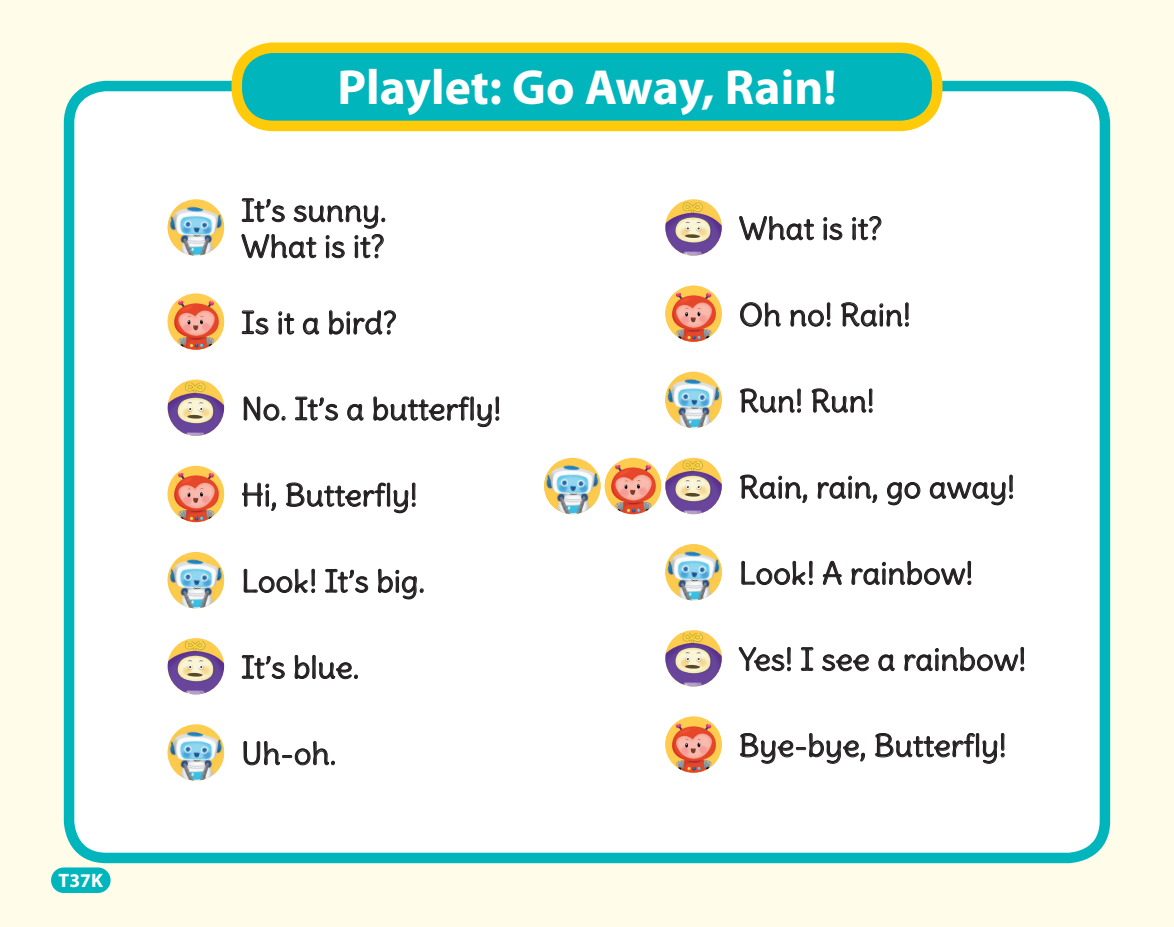
<style>
.page{position:relative;width:1174px;height:927px;background:#fffde9}
.page>*{position:absolute;margin:0;border:0;box-sizing:border-box;transform-origin:0 0}
.t1{font:700 49.5px "Myriad Pro";color:#fff}
.t2{font:30px/36px "HDM Delius";color:#231f20;scale:1.05 1}
.t3{font:700 19.5px "Myriad Pro";color:#fff}
</style>
<div class="page">
<div style="left:64px;top:81px;width:1046px;height:782px;background:#fff"></div>
<svg style="left:168px;top:552px;width:56px;height:56px;background:#bdc6ad"></svg>
<img style="left:168px;top:559px;width:9px;height:20px">
<svg style="left:168px;top:724px;width:56px;height:57px"></svg>
<img style="left:168px;top:744px;width:56px;height:37px">
<svg style="left:243px;top:741px;width:92px;height:24px;background:#d5d4d4"></svg>
<svg style="left:231px;top:43px;width:711px;height:88px;background:#43bc91"></svg>
<svg style="left:241px;top:198px;width:144px;height:61px;background:#dbdada"></svg>
<svg style="left:168px;top:199px;width:56px;height:57px"></svg>
<img style="left:168px;top:219px;width:56px;height:37px">
<svg style="left:242px;top:310px;width:26px;height:24px"></svg>
<svg style="left:278px;top:311px;width:16px;height:23px"></svg>
<svg style="left:303px;top:318px;width:16px;height:16px"></svg>
<svg style="left:329px;top:310px;width:67px;height:25px;background:#cdcccc"></svg>
<svg style="left:168px;top:293px;width:56px;height:57px;background:#e8905d"></svg>
<svg style="left:169px;top:301px;width:8px;height:13px"></svg>
<svg style="left:168px;top:466px;width:56px;height:56px;background:#e88f5c"></svg>
<img style="left:168px;top:473px;width:9px;height:14px">
<svg style="left:242px;top:396px;width:227px;height:204px;background:#f0f0f0"></svg>
<div style="left:470px;top:397px;width:3px;height:23px;border:1px solid #231f20"></div>
<svg style="left:477px;top:396px;width:22px;height:31px"></svg>
<img style="left:168px;top:382px;width:56px;height:54px">
<svg style="left:242px;top:655px;width:43px;height:24px"></svg>
<svg style="left:294px;top:655px;width:15px;height:24px"></svg>
<div style="left:312px;top:655px;width:3px;height:24px;border:1px solid #231f20"></div>
<svg style="left:319px;top:662px;width:39px;height:17px"></svg>
<svg style="left:168px;top:638px;width:56px;height:56px;background:#b09391"></svg>
<img style="left:168px;top:641px;width:15px;height:23px">
<svg style="left:739px;top:216px;width:75px;height:24px;background:#cdcccc"></svg>
<svg style="left:823px;top:217px;width:19px;height:23px"></svg>
<svg style="left:852px;top:216px;width:29px;height:25px"></svg>
<svg style="left:665px;top:199px;width:57px;height:57px;background:#af9291"></svg>
<img style="left:666px;top:202px;width:15px;height:18px">
<svg style="left:738px;top:647px;width:53px;height:24px"></svg>
<svg style="left:801px;top:647px;width:12px;height:24px"></svg>
<svg style="left:822px;top:654px;width:47px;height:17px"></svg>
<svg style="left:878px;top:654px;width:17px;height:17px"></svg>
<svg style="left:904px;top:647px;width:120px;height:24px;background:#cecdce"></svg>
<svg style="left:665px;top:630px;width:57px;height:57px;background:#b09392"></svg>
<img style="left:665px;top:633px;width:16px;height:23px">
<svg style="left:740px;top:302px;width:41px;height:25px"></svg>
<svg style="left:790px;top:302px;width:40px;height:25px"></svg>
<svg style="left:841px;top:302px;width:68px;height:62px;background:#eae9ea"></svg>
<div style="left:665px;top:285px;width:57px;height:57px;background:#fecc4e;border-radius:50%"></div>
<img style="left:665px;top:293px;width:57px;height:49px">
<svg style="left:740px;top:733px;width:125px;height:31px;background:#d7d6d6"></svg>
<svg style="left:875px;top:733px;width:100px;height:24px;background:#cbcaca"></svg>
<div style="left:976px;top:733px;width:3px;height:24px;border:1px solid #231f20"></div>
<svg style="left:982px;top:733px;width:23px;height:31px"></svg>
<svg style="left:665px;top:716px;width:57px;height:57px;background:#e8925e"></svg>
<img style="left:665px;top:723px;width:10px;height:17px">
<svg style="left:665px;top:372px;width:57px;height:56px"></svg>
<img style="left:665px;top:391px;width:57px;height:37px">
<svg style="left:740px;top:388px;width:61px;height:62px;background:#ebeaea"></svg>
<svg style="left:811px;top:388px;width:62px;height:62px;background:#ebebeb"></svg>
<svg style="left:665px;top:544px;width:57px;height:56px"></svg>
<img style="left:665px;top:564px;width:57px;height:36px">
<svg style="left:740px;top:474px;width:273px;height:111px;background:#eee"></svg>
<img style="left:544px;top:461px;width:56px;height:53px">
<svg style="left:605px;top:458px;width:56px;height:56px;background:#e78f5d"></svg>
<img style="left:605px;top:465px;width:9px;height:17px">
<img style="left:665px;top:461px;width:57px;height:53px">
<div style="left:51px;top:867px;width:60px;height:26px;background:#00b6bc;border-radius:13px"></div>
<p class="t3" style="left:59px;top:867px;width:46px">T37K</p>
<h1 class="t1" style="left:337px;top:55px;width:501px">Playlet: Go Away, Rain!</h1>
<p class="t2" style="left:241px;top:193px;width:140px">It’s sunny.<br>What is it?</p>
<p class="t2" style="left:241px;top:305px;width:150px">Is it a bird?</p>
<p class="t2" style="left:241px;top:391px;width:249px">No. It’s a butterfly!</p>
<p class="t2" style="left:241px;top:477px;width:170px">Hi, Butterfly!</p>
<p class="t2" style="left:241px;top:563px;width:177px">Look! It’s big.</p>
<p class="t2" style="left:241px;top:649px;width:114px">It’s blue.</p>
<p class="t2" style="left:241px;top:736px;width:92px">Uh-oh.</p>
<p class="t2" style="left:739px;top:211px;width:138px">What is it?</p>
<p class="t2" style="left:739px;top:297px;width:165px">Oh no! Rain!</p>
<p class="t2" style="left:739px;top:383px;width:131px">Run! Run!</p>
<p class="t2" style="left:739px;top:469px;width:264px">Rain, rain, go away!</p>
<p class="t2" style="left:739px;top:555px;width:225px">Look! A rainbow!</p>
<p class="t2" style="left:739px;top:642px;width:275px">Yes! I see a rainbow!</p>
<p class="t2" style="left:739px;top:728px;width:256px">Bye-bye, Butterfly!</p>
</div>
